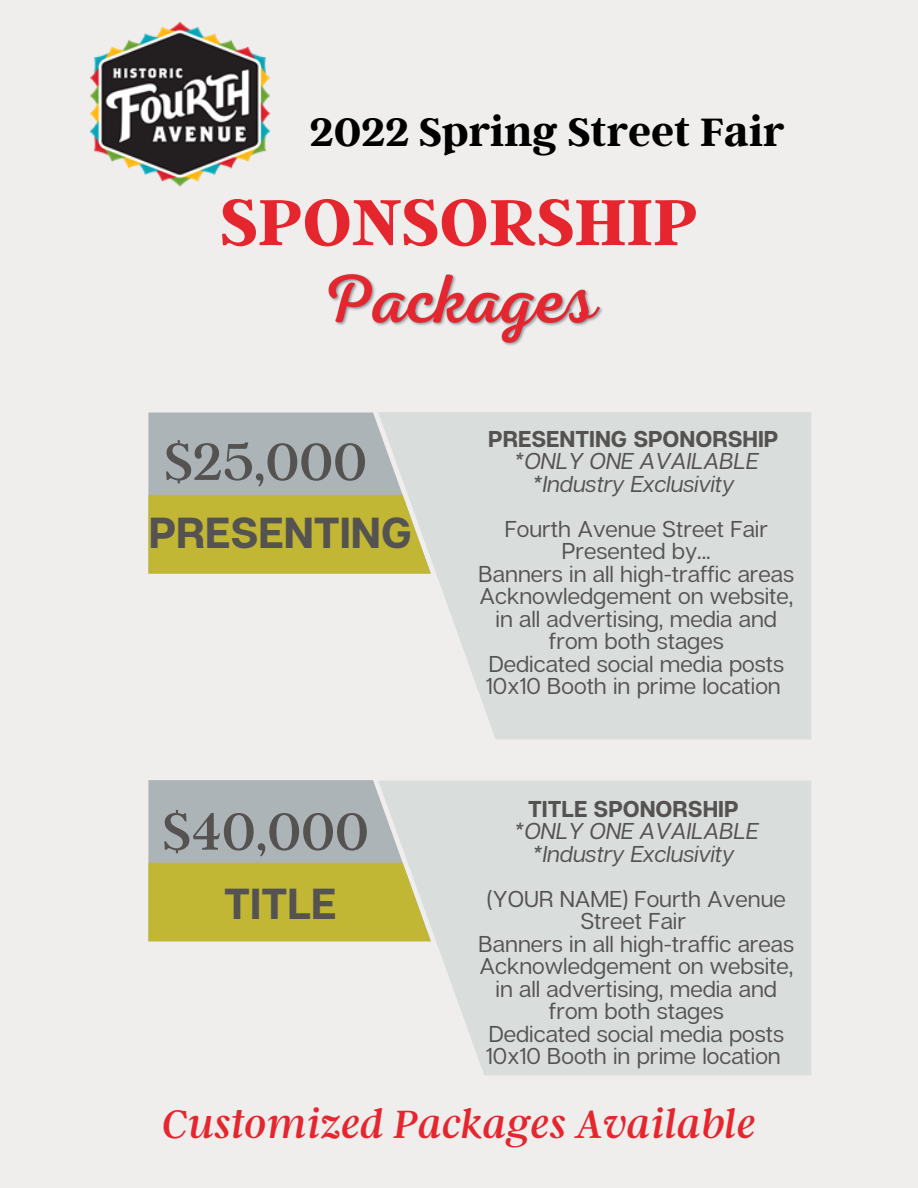
<style>
.page{position:relative;width:918px;height:1188px;background:#efeeec}
.page>*{position:absolute;margin:0;border:0;box-sizing:border-box;transform-origin:0 0}
.t1{font:700 72.6px "Argent CF";color:#e6262f}
.t2{font:57.75px "Argent CF";color:#545351}
.t3{font:italic 43.95px "Argent CF";color:#e6262f}
.t4{font:700 43.95px "Argent CF";color:#000}
.t5{font:700 43.35px "Articulat CF";color:#545351}
.t6{font:22.95px/22.5px "Articulat CF";color:#545351;text-align:center}
.t7{font:italic 22.95px "Articulat CF";color:#545351}
.t8{font:700 22.95px "Articulat CF";color:#545351}
</style>
<div class="page">
<img style="left:89px;top:21px;width:182px;height:166px">
<img style="left:328px;top:274px;width:275px;height:72px">
<div style="left:148px;top:780px;width:230px;height:83px;background:#adb4b7"></div>
<div style="left:148px;top:863px;width:230px;height:78px;background:#c2b635"></div>
<svg style="left:378px;top:781px;width:433px;height:294px;background:#daddd9"></svg>
<svg style="left:378px;top:412px;width:433px;height:328px;background:#dbdedd"></svg>
<svg style="left:148px;top:413px;width:283px;height:82px;background:#b4babc"></svg>
<div style="left:148px;top:495px;width:283px;height:79px;background:#c2b635"></div>
<p class="t4" style="left:310px;top:103px;width:476px">2022 Spring Street Fair</p>
<p class="t1" style="left:220px;top:175px;width:479px">SPONSORSHIP</p>
<p class="t2" style="left:165px;top:424px;width:204px">$25,000</p>
<p class="t5" style="left:149px;top:505px;width:265px">PRESENTING</p>
<p class="t2" style="left:163px;top:794px;width:207px">$40,000</p>
<p class="t5" style="left:224px;top:876px;width:114px">TITLE</p>
<p class="t8" style="left:488px;top:424px;width:292px">PRESENTING SPONORSHIP</p>
<p class="t7" style="left:514px;top:447px;width:246px">*ONLY ONE AVAILABLE</p>
<p class="t7" style="left:532px;top:469px;width:204px">*Industry Exclusivity</p>
<p class="t6" style="left:505px;top:517px;width:265px">Fourth Avenue Street Fair<br>Presented by...</p>
<p class="t6" style="left:479px;top:562px;width:317px">Banners in all high-traffic areas</p>
<p class="t6" style="left:479px;top:584px;width:315px">Acknowledgement on website, in all advertising, media and from both stages</p>
<p class="t6" style="left:489px;top:652px;width:297px">Dedicated social media posts</p>
<p class="t6" style="left:486px;top:674px;width:297px">10x10 Booth in prime location</p>
<p class="t8" style="left:528px;top:794px;width:212px">TITLE SPONORSHIP</p>
<p class="t7" style="left:514px;top:817px;width:246px">*ONLY ONE AVAILABLE</p>
<p class="t7" style="left:532px;top:839px;width:204px">*Industry Exclusivity</p>
<p class="t6" style="left:487px;top:887px;width:301px">(YOUR NAME) Fourth Avenue<br>Street Fair</p>
<p class="t6" style="left:479px;top:932px;width:317px">Banners in all high-traffic areas</p>
<p class="t6" style="left:479px;top:954px;width:315px">Acknowledgement on website, in all advertising, media and from both stages</p>
<p class="t6" style="left:489px;top:1022px;width:297px">Dedicated social media posts</p>
<p class="t6" style="left:486px;top:1044px;width:297px">10x10 Booth in prime location</p>
<p class="t3" style="left:162px;top:1095px;width:595px">Customized Packages Available</p>
</div>
